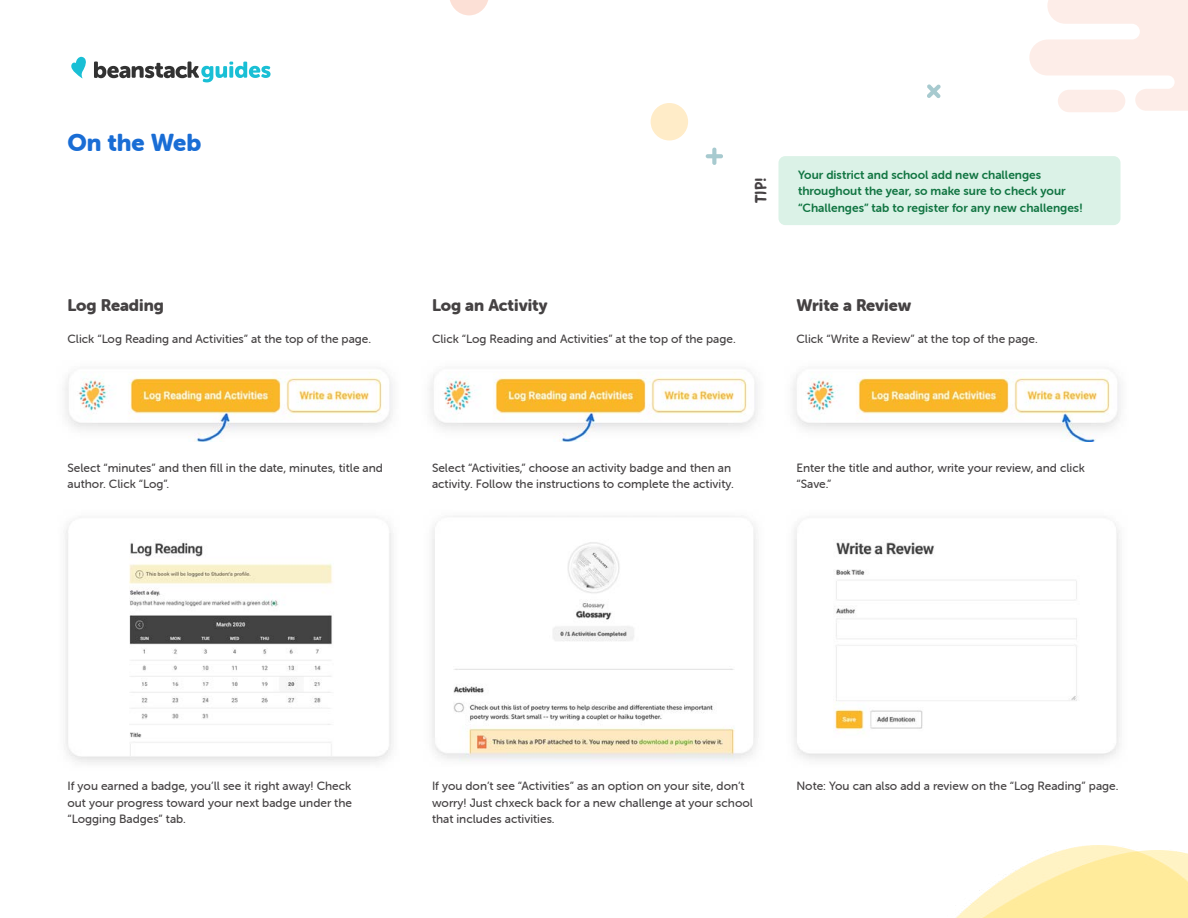
<style>
.page{position:relative;width:1188px;height:918px;background:#fff}
.page>*{position:absolute;margin:0;border:0;box-sizing:border-box;transform-origin:0 0}
.t1{font:24px "Museo Sans Rounded 900";color:#196dd5}
.t2{font:700 18px "Duper";color:#464244}
.t3{font:16.5px "Museo Sans Rounded 900";color:#454243}
.t4{font:12px/16.5px "Museo Sans Rounded 500";color:#454243}
.t5{font:12px/16.5px "Museo Sans Rounded 700";color:#117542}
</style>
<div class="page">
<svg style="left:71px;top:57px;width:15px;height:21px"></svg>
<svg style="left:94px;top:62px;width:105px;height:16px"></svg>
<svg style="left:229px;top:62px;width:42px;height:16px"></svg>
<div style="left:778px;top:156px;width:342px;height:69px;background:#dbf2e7;border-radius:7px"></div>
<img style="left:65px;top:521px;width:327px;height:242px">
<img style="left:64px;top:372px;width:329px;height:70px">
<img style="left:429px;top:372px;width:329px;height:70px">
<img style="left:792px;top:372px;width:329px;height:70px">
<img style="left:432px;top:516px;width:325px;height:246px">
<img style="left:794px;top:523px;width:326px;height:237px">
<img style="left:956px;top:845px;width:232px;height:73px">
<svg style="left:927px;top:84px;width:14px;height:14px"></svg>
<div style="left:651px;top:103px;width:37px;height:38px;background:#ffecc8;border-radius:19px"></div>
<svg style="left:706px;top:148px;width:17px;height:17px"></svg>
<svg style="left:450px;top:0;width:38px;height:15px"></svg>
<svg style="left:1029px;top:0;width:159px;height:111px;fill:#fdede8"></svg>
<div style="left:1058px;top:90px;width:67px;height:22px;background:#fdede8;border-radius:11px"></div>
<h1 class="t1" style="left:68px;top:129px;width:135px">On the Web</h1>
<h2 class="t2" style="left:750px;top:203px;width:27px;rotate:-90deg">TIP!</h2>
<p class="t5" style="left:798px;top:166px;width:286px">Your district and school add new challenges throughout the year, so make sure to check your “Challenges” tab to register for any new challenges!</p>
<h3 class="t3" style="left:68px;top:296px;width:98px">Log Reading</h3>
<h3 class="t3" style="left:432px;top:296px;width:117px">Log an Activity</h3>
<h3 class="t3" style="left:796px;top:296px;width:116px">Write a Review</h3>
<p class="t4" style="left:68px;top:330px;width:305px">Click “Log Reading and Activities” at the top of the page.</p>
<p class="t4" style="left:432px;top:330px;width:305px">Click “Log Reading and Activities” at the top of the page.</p>
<p class="t4" style="left:796px;top:330px;width:243px">Click “Write a Review” at the top of the page.</p>
<p class="t4" style="left:68px;top:459px;width:317px">Select “minutes” and then fill in the date, minutes, title and author. Click “Log”.</p>
<p class="t4" style="left:432px;top:459px;width:303px">Select “Activities,” choose an activity badge and then an activity. Follow the instructions to complete the activity.</p>
<p class="t4" style="left:796px;top:459px;width:290px">Enter the title and author, write your review, and click “Save.”</p>
<p class="t4" style="left:68px;top:778px;width:286px;text-align:justify">If you earned a badge, you’ll see it right away! Check out your progress toward your next badge under the “Logging Badges” tab.</p>
<p class="t4" style="left:432px;top:778px;width:323px">If you don’t see “Activities” as an option on your site, don’t worry! Just chxeck back for a new challenge at your school that includes activities.</p>
<p class="t4" style="left:796px;top:778px;width:324px">Note: You can also add a review on the “Log Reading” page.</p>
</div>
